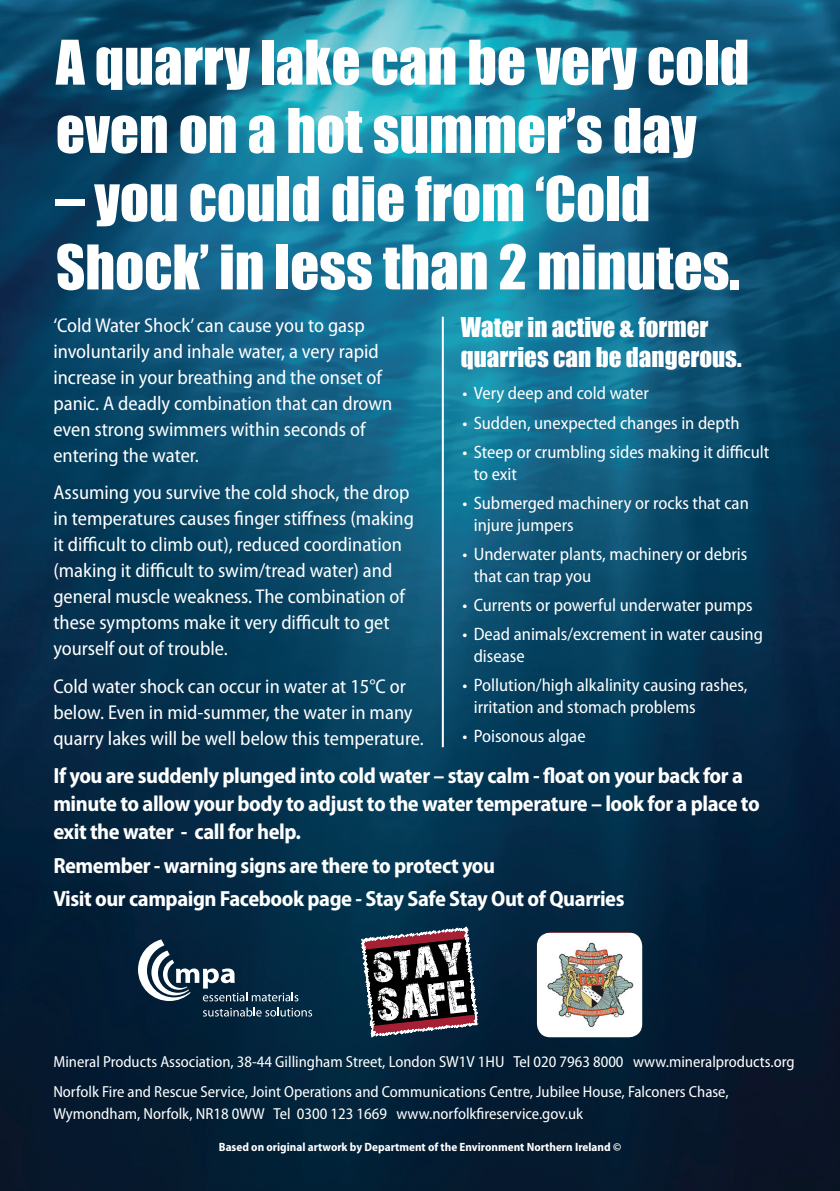
<style>
.page{position:relative;width:840px;height:1191px;background:#fff}
.page>*{position:absolute;margin:0;border:0;box-sizing:border-box;transform-origin:0 0}
.t1{font:56.8px/68.2px "Impact";color:#fff}
.t2{font:25px/30px "Impact";color:#fff}
.t3{font:700 semi-condensed 22px/28px "Myriad Pro";letter-spacing:-.02em;color:#fff}
.t4{font:semi-condensed 20px/26px "Myriad Pro";color:#fff}
.t5{font:semi-condensed 18px/22px "Myriad Pro";color:#fff}
.t6{font:semi-condensed 16px/22px "Myriad Pro";color:#fff}
.t7{font:700 semi-condensed 12px "Myriad Pro";color:#fff}
</style>
<div class="page">
<img style="left:0;top:0;width:839px;height:1191px">
<svg style="left:361px;top:926px;width:117px;height:111px"></svg>
<svg style="left:138px;top:939px;width:160px;height:62px;background:#334e62"></svg>
<svg style="left:203px;top:1007px;width:109px;height:9px"></svg>
<img style="left:536px;top:932px;width:106px;height:105px">
<hr style="left:441px;top:317px;width:2px;height:430px;background:#fff">
<p class="t1" style="left:56px;top:27px;width:694px">A quarry lake can be very cold even on a hot summer’s day</p>
<p class="t1" style="left:56px;top:163px;width:685px">– you could die from ‘Cold<br>Shock’ in less than 2 minutes.</p>
<p class="t4" style="left:53px;top:312px;width:340px">‘Cold Water Shock’ can cause you to gasp involuntarily and inhale water, a very rapid increase in your breathing and the onset of panic. A deadly combination that can drown even strong swimmers within seconds of entering the water.</p>
<p class="t4" style="left:53px;top:479px;width:362px">Assuming you survive the cold shock, the drop in temperatures causes finger stiffness (making it difficult to climb out), reduced coordination (making it difficult to swim/tread water) and general muscle weakness. The combination of these symptoms make it very difficult to get yourself out of trouble.</p>
<p class="t4" style="left:53px;top:672px;width:372px">Cold water shock can occur in water at 15°C or below. Even in mid-summer, the water in many quarry lakes will be well below this temperature.</p>
<p class="t2" style="left:460px;top:311px;width:282px">Water in active &amp; former quarries can be dangerous.</p>
<p class="t5" style="left:462px;top:382px;width:188px">• Very deep and cold water</p>
<p class="t5" style="left:462px;top:411px;width:278px">• Sudden, unexpected changes in depth</p>
<p class="t5" style="left:473px;top:440px;width:297px;text-indent:-11px">• Steep or crumbling sides making it difficult to exit</p>
<p class="t5" style="left:473px;top:491px;width:276px;text-indent:-11px">• Submerged machinery or rocks that can injure jumpers</p>
<p class="t5" style="left:473px;top:542px;width:275px;text-indent:-11px">• Underwater plants, machinery or debris that can trap you</p>
<p class="t5" style="left:462px;top:593px;width:292px">• Currents or powerful underwater pumps</p>
<p class="t5" style="left:473px;top:623px;width:290px;text-indent:-11px">• Dead animals/excrement in water causing disease</p>
<p class="t5" style="left:473px;top:674px;width:275px;text-indent:-11px">• Pollution/high alkalinity causing rashes, irritation and stomach problems</p>
<p class="t5" style="left:462px;top:725px;width:125px">• Poisonous algae</p>
<p class="t3" style="left:53px;top:761px;width:707px">If you are suddenly plunged into cold water – stay calm - float on your back for a minute to allow your body to adjust to the water temperature – look for a place to exit the water - call for help.</p>
<p class="t3" style="left:53px;top:851px;width:443px">Remember - warning signs are there to protect you</p>
<p class="t3" style="left:53px;top:885px;width:572px">Visit our campaign Facebook page - Stay Safe Stay Out of Quarries</p>
<p class="t6" style="left:53px;top:1050px;width:742px">Mineral Products Association, 38-44 Gillingham Street, London SW1V 1HU Tel 020 7963 8000 www.mineralproducts.org</p>
<p class="t6" style="left:53px;top:1080px;width:676px">Norfolk Fire and Rescue Service, Joint Operations and Communications Centre, Jubilee House, Falconers Chase,<br>Wymondham, Norfolk, NR18 0WW Tel 0300 123 1669 www.norfolkfireservice.gov.uk</p>
<p class="t7" style="left:219px;top:1140px;width:403px">Based on original artwork by Department of the Environment Northern Ireland ©</p>
</div>
